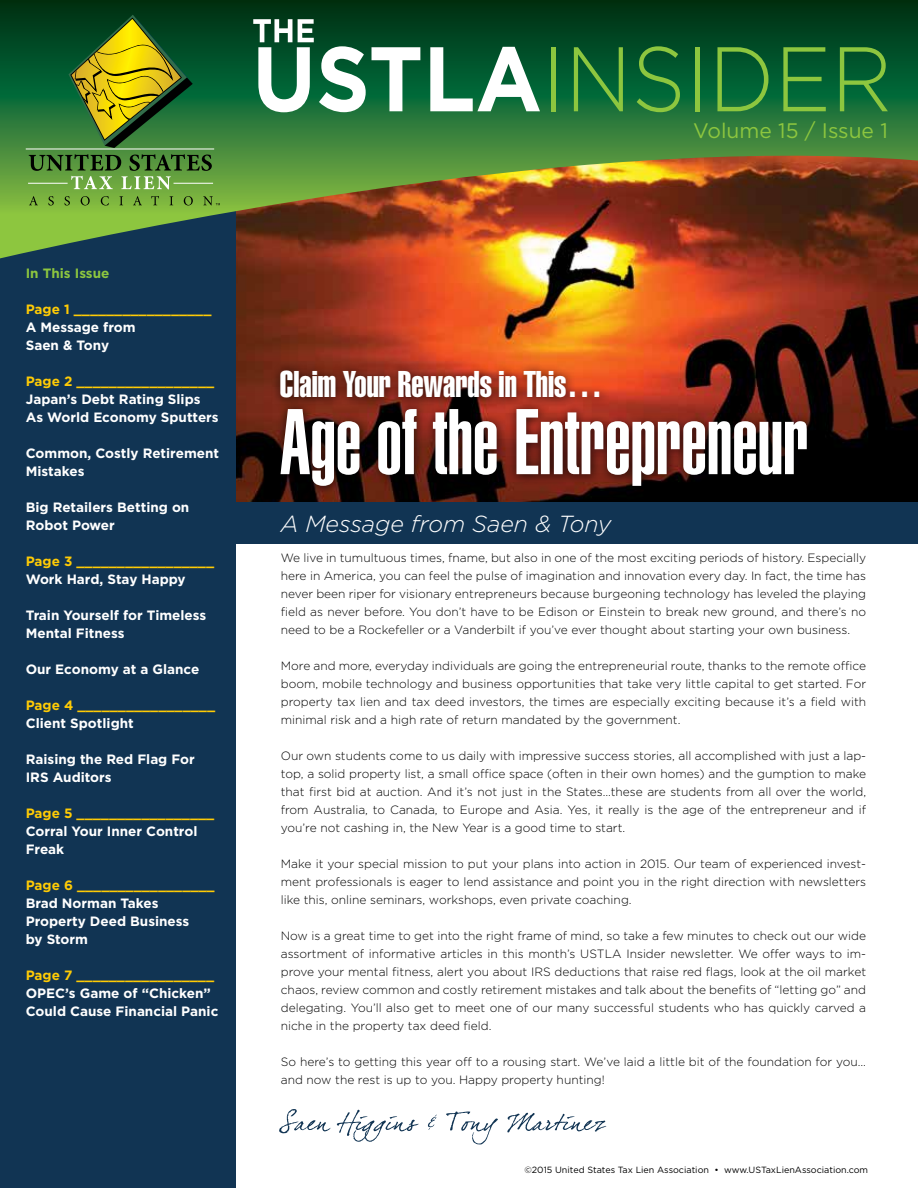
<style>
.page{position:relative;width:918px;height:1188px;background:#fff}
.page>*{position:absolute;margin:0;border:0;box-sizing:border-box;transform-origin:0 0}
.t1{font:900 extra-condensed 91.5px "Helvetica";color:#fff}
.t2{font:36.6px "Helvetica Extra Compressed";color:#fff}
.t3{font:italic 300 23.25px "Gotham";color:#fff}
.t4{font:21px "Gotham";color:#8dc63f}
.t5{font:700 13.5px/18px "Gotham";color:#fff}
.t6{font:700 13.5px "Gotham";color:#ffcb05}
.t7{font:700 13.5px "Gotham";color:#8dc63f}
.t8{font:300 12px/18px "Gotham";color:#000;text-align:justify}
.t9{font:9px "Gotham";color:#000}
</style>
<div class="page">
<img style="left:235px;top:258px;width:683px;height:245px">
<svg style="left:279px;top:1109px;width:52px;height:24px"></svg>
<svg style="left:337px;top:1110px;width:82px;height:32px"></svg>
<svg style="left:428px;top:1115px;width:9px;height:15px"></svg>
<svg style="left:446px;top:1112px;width:52px;height:33px"></svg>
<svg style="left:507px;top:1113px;width:99px;height:19px"></svg>
<div style="left:234px;top:503px;width:684px;height:41px;background:#113453"></div>
<div style="left:0;top:0;width:235px;height:1188px;background:#113453"></div>
<svg style="left:0;top:0;width:918px;height:258px"></svg>
<svg style="left:69px;top:15px;width:124px;height:133px"></svg>
<hr style="left:28px;top:183px;width:40px;height:1px;background:#fff">
<hr style="left:174px;top:183px;width:39px;height:1px;background:#fff">
<hr style="left:26px;top:149px;width:188px;height:1px;background:#fff">
<svg style="left:29px;top:154px;width:183px;height:35px"></svg>
<svg style="left:29px;top:196px;width:9px;height:9px"></svg>
<svg style="left:48px;top:196px;width:6px;height:9px"></svg>
<svg style="left:64px;top:196px;width:6px;height:9px"></svg>
<svg style="left:81px;top:196px;width:9px;height:9px"></svg>
<svg style="left:101px;top:196px;width:8px;height:9px"></svg>
<svg style="left:119px;top:196px;width:4px;height:9px"></svg>
<svg style="left:133px;top:196px;width:9px;height:9px"></svg>
<svg style="left:151px;top:196px;width:8px;height:9px"></svg>
<svg style="left:170px;top:196px;width:3px;height:9px"></svg>
<svg style="left:184px;top:196px;width:9px;height:9px"></svg>
<svg style="left:203px;top:196px;width:17px;height:9px"></svg>
<svg style="left:253px;top:19px;width:113px;height:93px"></svg>
<svg style="left:372px;top:47px;width:48px;height:64px"></svg>
<svg style="left:430px;top:47px;width:110px;height:64px"></svg>
<div style="left:551px;top:47px;width:5px;height:64px;background:#8dc63f"></div>
<svg style="left:574px;top:47px;width:49px;height:64px"></svg>
<svg style="left:637px;top:46px;width:43px;height:66px"></svg>
<hr style="left:695px;top:47px;width:4px;height:64px;background:#8dc63f">
<svg style="left:717px;top:47px;width:51px;height:64px"></svg>
<svg style="left:783px;top:47px;width:43px;height:64px"></svg>
<svg style="left:840px;top:47px;width:48px;height:64px"></svg>
<div style="left:272px;top:362px;width:546px;height:135px;background:#000;opacity:.75"></div>
<p class="t7" style="left:26px;top:266px;width:85px">In This Issue</p>
<p class="t6" style="left:26px;top:302px;width:187px">Page 1 _________________</p>
<p class="t5" style="left:26px;top:318px;width:111px">A Message from<br>Saen &amp; Tony</p>
<p class="t6" style="left:26px;top:374px;width:190px">Page 2 _________________</p>
<p class="t5" style="left:26px;top:390px;width:194px">Japan’s Debt Rating Slips<br>As World Economy Sputters</p>
<p class="t5" style="left:26px;top:444px;width:195px">Common, Costly Retirement<br>Mistakes</p>
<p class="t5" style="left:26px;top:498px;width:165px">Big Retailers Betting on<br>Robot Power</p>
<p class="t6" style="left:26px;top:554px;width:190px">Page 3 _________________</p>
<p class="t5" style="left:26px;top:570px;width:161px">Work Hard, Stay Happy</p>
<p class="t5" style="left:26px;top:606px;width:182px">Train Yourself for Timeless<br>Mental Fitness</p>
<p class="t5" style="left:26px;top:660px;width:175px">Our Economy at a Glance</p>
<p class="t6" style="left:26px;top:698px;width:191px">Page 4 _________________</p>
<p class="t5" style="left:26px;top:714px;width:110px">Client Spotlight</p>
<p class="t5" style="left:26px;top:750px;width:171px">Raising the Red Flag For<br>IRS Auditors</p>
<p class="t6" style="left:26px;top:806px;width:190px">Page 5 _________________</p>
<p class="t5" style="left:26px;top:822px;width:173px">Corral Your Inner Control<br>Freak</p>
<p class="t6" style="left:26px;top:878px;width:191px">Page 6 _________________</p>
<p class="t5" style="left:26px;top:894px;width:165px">Brad Norman Takes<br>Property Deed Business by Storm</p>
<p class="t6" style="left:26px;top:968px;width:190px">Page 7 _________________</p>
<p class="t5" style="left:26px;top:984px;width:194px">OPEC’s Game of “Chicken”<br>Could Cause Financial Panic</p>
<h3 class="t4" style="left:693px;top:117px;width:196px">Volume 15 / Issue 1</h3>
<h2 class="t2" style="left:280px;top:362px;width:324px">Claim Your Rewards in This…</h2>
<h1 class="t1" style="left:280px;top:390px;width:530px">Age of the Entrepreneur</h1>
<h3 class="t3" style="left:281px;top:509px;width:332px">A Message from Saen &amp; Tony</h3>
<p class="t8" style="left:281px;top:548px;width:587px">We live in tumultuous times, fname, but also in one of the most exciting periods of history. Especially here in America, you can feel the pulse of imagination and innovation every day. In fact, the time has never been riper for visionary entrepreneurs because burgeoning technology has leveled the playing field as never before. You don’t have to be Edison or Einstein to break new ground, and there’s no need to be a Rockefeller or a Vanderbilt if you’ve ever thought about starting your own business.</p>
<p class="t8" style="left:281px;top:656px;width:587px">More and more, everyday individuals are going the entrepreneurial route, thanks to the remote office boom, mobile technology and business opportunities that take very little capital to get started. For property tax lien and tax deed investors, the times are especially exciting because it’s a field with minimal risk and a high rate of return mandated by the government.</p>
<p class="t8" style="left:281px;top:746px;width:587px">Our own students come to us daily with impressive success stories, all accomplished with just a lap&shy;top, a solid property list, a small office space (often in their own homes) and the gumption to make that first bid at auction. And it’s not just in the States…these are students from all over the world, from Australia, to Canada, to Europe and Asia. Yes, it really is the age of the entrepreneur and if you’re not cashing in, the New Year is a good time to start.</p>
<p class="t8" style="left:281px;top:854px;width:587px">Make it your special mission to put your plans into action in 2015. Our team of experienced invest&shy;ment professionals is eager to lend assistance and point you in the right direction with newsletters like this, online seminars, workshops, even private coaching.</p>
<p class="t8" style="left:281px;top:926px;width:587px">Now is a great time to get into the right frame of mind, so take a few minutes to check out our wide assortment of informative articles in this month’s USTLA Insider newsletter. We offer ways to im&shy;prove your mental fitness, alert you about IRS deductions that raise red flags, look at the oil market chaos, review common and costly retirement mistakes and talk about the benefits of “letting go” and delegating. You’ll also get to meet one of our many successful students who has quickly carved a niche in the property tax deed field.</p>
<p class="t8" style="left:281px;top:1052px;width:587px">So here’s to getting this year off to a rousing start. We’ve laid a little bit of the foundation for you… and now the rest is up to you. Happy property hunting!</p>
<p class="t9" style="left:524px;top:1164px;width:345px">©2015 United States Tax Lien Association • www.USTaxLienAssociation.com</p>
</div>
